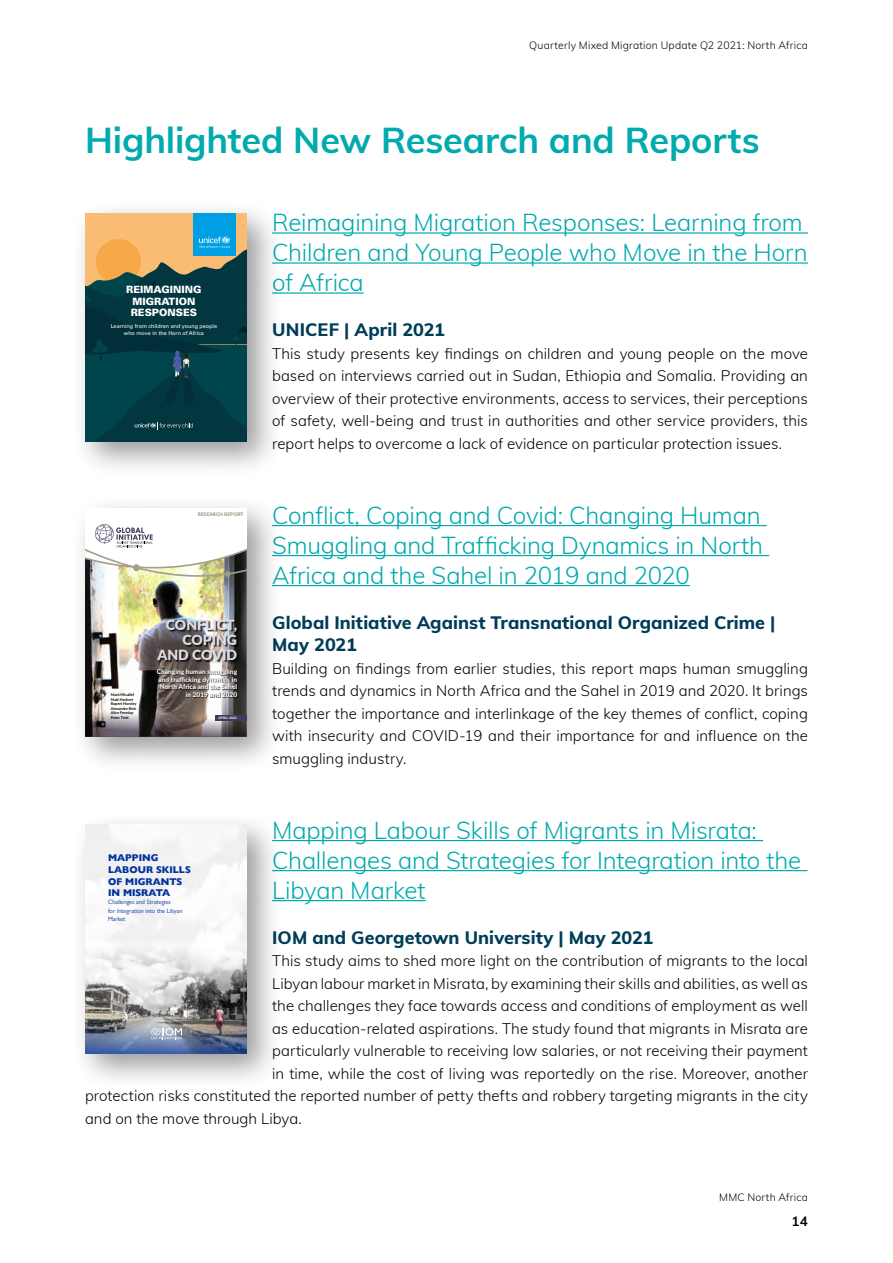
<style>
.page{position:relative;width:893px;height:1263px;background:#fff}
.page>*{position:absolute;margin:0;border:0;box-sizing:border-box;transform-origin:0 0}
.t1{font:700 36px "Muli";letter-spacing:-.005em;color:#00aaad}
.t2{font:300 24px/30px "Muli";letter-spacing:-.01em;color:#00aaad}
.t3{font:800 18px/22.5px "Muli";letter-spacing:.005em;color:#003d58}
.t4{font:300 15px/22.5px "Muli";letter-spacing:.005em;color:#000;text-align:justify}
.t5{font:900 13.95px/15.1px "Lato";color:#dedce2;text-align:right}
.t6{font:700 13.5px "Muli";color:#000}
.t7{font:300 10.5px "Muli";letter-spacing:.02em;color:#000}
.t8{font:900 10.05px/11.4px "Univers LT Std";color:#fff;text-align:center}
.t9{font:800 9.75px/11.7px "Gill Sans Nova";color:#0033a0}
.t10{font:800 6.6px/7.5px "Lato";color:#fff;text-align:right}
.t11{font:6.3px/8.1px "Gill Sans Nova";color:#0033a0}
.t12{font:5.4px/6.4px "Univers LT Std";color:#fff;text-align:center}
.t13{font:900 4.95px "Lato";color:#a39e8c}
.t14{font:700 3.75px/4.5px "Lato";color:#000}
.t15{font:800 3.3px "Lato";letter-spacing:.05em;color:#fff}
</style>
<div class="page">
<hr style="left:272px;top:232px;width:536px;height:2px;background:#00aaad">
<hr style="left:272px;top:262px;width:536px;height:2px;background:#00aaad">
<hr style="left:272px;top:292px;width:92px;height:2px;background:#00aaad">
<hr style="left:272px;top:525px;width:495px;height:1px;background:#00aaad">
<hr style="left:272px;top:555px;width:497px;height:1px;background:#00aaad">
<hr style="left:272px;top:585px;width:418px;height:1px;background:#00aaad">
<hr style="left:272px;top:840px;width:491px;height:1px;background:#00aaad">
<hr style="left:272px;top:870px;width:535px;height:1px;background:#00aaad">
<hr style="left:272px;top:900px;width:154px;height:1px;background:#00aaad">
<div style="left:71px;top:199px;width:212px;height:280px;background:#000;opacity:.4"></div>
<div style="left:85px;top:213px;width:162px;height:131px;background:#fabc72"></div>
<div style="left:193px;top:213px;width:43px;height:43px;background:#009fe3"></div>
<svg style="left:85px;top:236px;width:162px;height:206px;background:#27504d"></svg>
<div style="left:71px;top:494px;width:212px;height:280px;background:#000;opacity:.4"></div>
<img style="left:85px;top:508px;width:162px;height:146px">
<div style="left:157px;top:620px;width:82px;height:43px;background:#000;opacity:.75"></div>
<svg style="left:85px;top:654px;width:162px;height:83px"></svg>
<div style="left:215px;top:715px;width:32px;height:5px;background:#403a5e"></div>
<div style="left:157px;top:669px;width:81px;height:29px;background:#000;opacity:.8"></div>
<div style="left:71px;top:811px;width:212px;height:279px;background:#000;opacity:.4"></div>
<img style="left:85px;top:825px;width:162px;height:228px">
<svg style="left:151px;top:1028px;width:31px;height:11px"></svg>
<p class="t7" style="left:529px;top:37px;width:280px">Quarterly Mixed Migration Update Q2 2021: North Africa</p>
<h1 class="t1" style="left:85px;top:114px;width:676px">Highlighted New Research and Reports</h1>
<p class="t8" style="left:126px;top:284px;width:77px">REIMAGINING<br>MIGRATION<br>RESPONSES</p>
<p class="t12" style="left:111px;top:323px;width:108px">Learning from children and young people who move in the Horn of Africa</p>
<p class="t13" style="left:198px;top:511px;width:47px">RESEARCH REPORT</p>
<p class="t14" style="left:111px;top:693px;width:27px">Mark Micallef<br>Matt Herbert<br>Rupert Horsley<br>Alexandre Bish<br>Alice Fereday<br>Peter Tinti</p>
<p class="t5" style="left:157px;top:617px;width:81px">CONFLICT,<br>COPING<br>AND COVID</p>
<p class="t10" style="left:157px;top:668px;width:82px">Changing human smuggling and trafficking dynamics in<br>North Africa and the Sahel in 2019 and 2020</p>
<p class="t15" style="left:218px;top:715px;width:20px">APRIL 2021</p>
<h2 class="t2" style="left:272px;top:206px;width:537px">Reimagining Migration Responses: Learning from<br>Children and Young People who Move in the Horn of Africa</h2>
<p class="t3" style="left:272px;top:318px;width:174px">UNICEF | April 2021</p>
<p class="t4" style="left:272px;top:341px;width:537px">This study presents key findings on children and young people on the move based on interviews carried out in Sudan, Ethiopia and Somalia. Providing an overview of their protective environments, access to services, their perceptions of safety, well-being and trust in authorities and other service providers, this report helps to overcome a lack of evidence on particular protection issues.</p>
<h2 class="t2" style="left:272px;top:499px;width:492px;text-align:justify">Conflict, Coping and Covid: Changing Human Smuggling and Trafficking Dynamics in North Africa and the Sahel in 2019 and 2020</h2>
<p class="t3" style="left:272px;top:610px;width:505px">Global Initiative Against Transnational Organized Crime |<br>May 2021</p>
<p class="t4" style="left:272px;top:656px;width:537px">Building on findings from earlier studies, this report maps human smuggling trends and dynamics in North Africa and the Sahel in 2019 and 2020. It brings together the importance and interlinkage of the key themes of conflict, coping with insecurity and COVID-19 and their importance for and influence on the smuggling industry.</p>
<h2 class="t2" style="left:272px;top:814px;width:531px">Mapping Labour Skills of Migrants in Misrata:<br>Challenges and Strategies for Integration into the<br>Libyan Market</h2>
<p class="t3" style="left:272px;top:925px;width:383px">IOM and Georgetown University | May 2021</p>
<p class="t4" style="left:272px;top:949px;width:537px">This study aims to shed more light on the contribution of migrants to the local</p>
<p class="t4" style="left:272px;top:971px;width:537px">Libyan labour market in Misrata, by examining their skills and abilities, as well as</p>
<p class="t4" style="left:272px;top:994px;width:537px">the challenges they face towards access and conditions of employment as well</p>
<p class="t4" style="left:272px;top:1016px;width:537px">as education-related aspirations. The study found that migrants in Misrata are</p>
<p class="t4" style="left:272px;top:1039px;width:537px">particularly vulnerable to receiving low salaries, or not receiving their payment</p>
<p class="t4" style="left:272px;top:1061px;width:537px">in time, while the cost of living was reportedly on the rise. Moreover, another</p>
<p class="t4" style="left:85px;top:1084px;width:724px">protection risks constituted the reported number of petty thefts and robbery targeting migrants in the city</p>
<p class="t4" style="left:85px;top:1106px;width:218px">and on the move through Libya.</p>
<p class="t9" style="left:108px;top:852px;width:84px">MAPPING<br>LABOUR SKILLS<br>OF MIGRANTS<br>IN MISRATA</p>
<p class="t11" style="left:108px;top:898px;width:76px">Challenges and Strategies<br>for Integration into the Libyan<br>Market</p>
<p class="t7" style="left:719px;top:1190px;width:90px">MMC North Africa</p>
<p class="t6" style="left:791px;top:1211px;width:18px">14</p>
</div>
